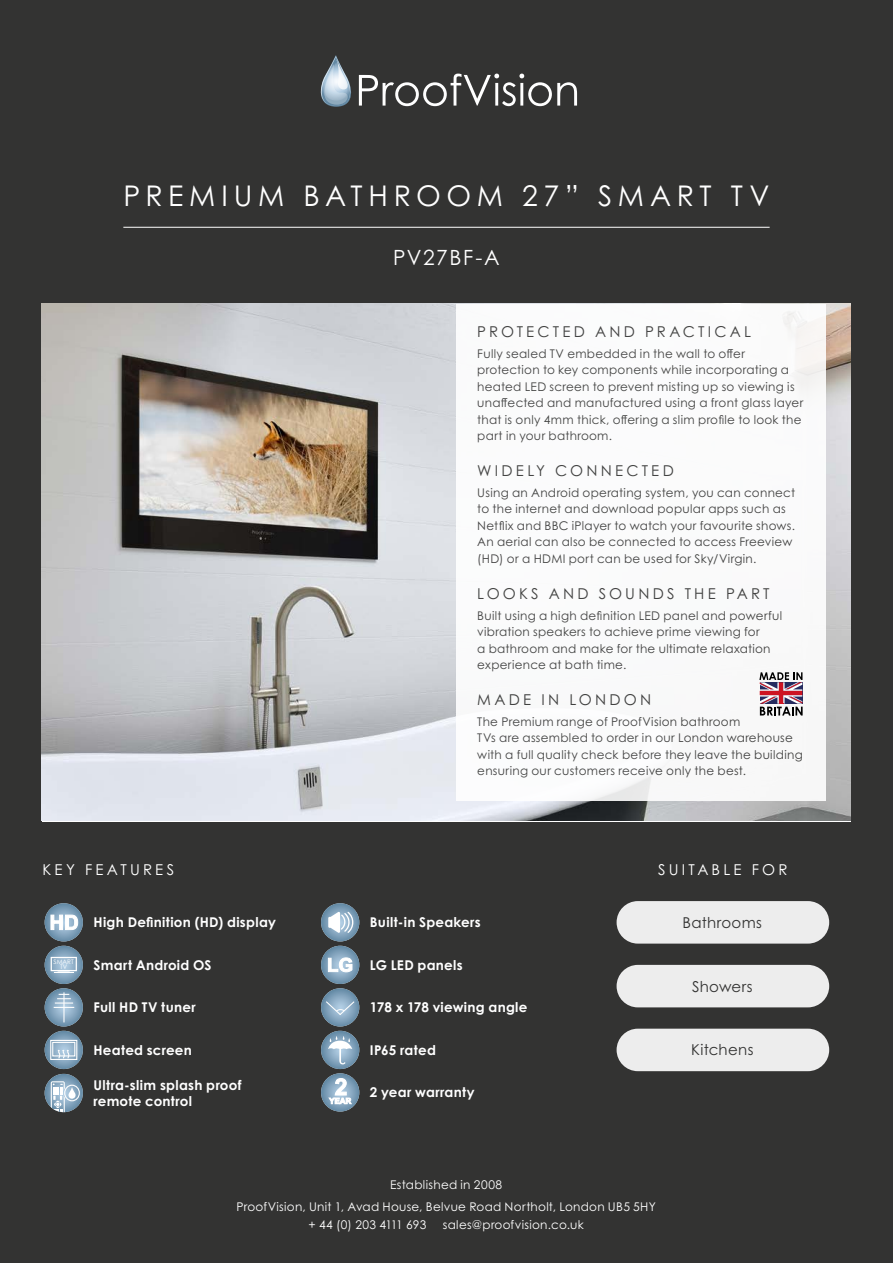
<style>
.page{position:relative;width:893px;height:1263px;background:#333332}
.page>*{position:absolute;margin:0;border:0;box-sizing:border-box;transform-origin:0 0}
.t1{font:28.5px "Century Gothic Pro";letter-spacing:.195em;color:#fff}
.t2{font:21px "Century Gothic Pro";letter-spacing:.075em;color:#fff}
.t3{font:15px "Century Gothic Pro";letter-spacing:.205em;color:#333332}
.t4{font:15px "Century Gothic Pro";letter-spacing:.02em;color:#333332}
.t5{font:15px "Century Gothic Pro";letter-spacing:.21em;color:#fff}
.t6{font:700 13.5px/16.5px "Century Gothic Pro";letter-spacing:.02em;color:#fff}
.t7{font:12px/16.5px "Century Gothic Pro";letter-spacing:.02em;color:#333332}
.t8{font:12px/22.2px "Century Gothic Pro";letter-spacing:.025em;color:#fff;text-align:center}
.t9{font:12px "Century Gothic Pro";letter-spacing:.005em;color:#fff}
.t10{font:6.3px/5.7px "Century Gothic";color:#fff;text-align:center}
</style>
<div class="page">
<svg style="left:320px;top:55px;width:257px;height:52px"></svg>
<hr style="left:123px;top:227px;width:647px;height:1px;background:#fff">
<div style="left:617px;top:1029px;width:212px;height:42px;background:#ededed;border-radius:21px"></div>
<div style="left:617px;top:965px;width:212px;height:42px;background:#ededed;border-radius:21px"></div>
<div style="left:617px;top:901px;width:212px;height:42px;background:#ededed;border-radius:21px"></div>
<img style="left:42px;top:303px;width:808px;height:518px">
<svg style="left:45px;top:903px;width:38px;height:38px"></svg>
<svg style="left:51px;top:915px;width:27px;height:15px"></svg>
<svg style="left:45px;top:946px;width:38px;height:38px"></svg>
<svg style="left:51px;top:957px;width:26px;height:16px"></svg>
<svg style="left:45px;top:988px;width:38px;height:38px"></svg>
<hr style="left:63px;top:992px;width:2px;height:30px;background:#fff">
<svg style="left:54px;top:994px;width:20px;height:14px"></svg>
<svg style="left:45px;top:1031px;width:38px;height:38px"></svg>
<div style="left:50px;top:1040px;width:27px;height:20px;border:1px solid #fff"></div>
<div style="left:52px;top:1042px;width:23px;height:14px;border:1px solid #fff"></div>
<svg style="left:57px;top:1049px;width:13px;height:10px"></svg>
<svg style="left:45px;top:1074px;width:38px;height:38px"></svg>
<div style="left:64px;top:1085px;width:16px;height:16px;border:1px solid #fff;border-radius:50%"></div>
<svg style="left:51px;top:1081px;width:25px;height:31px"></svg>
<svg style="left:321px;top:903px;width:38px;height:38px"></svg>
<svg style="left:328px;top:910px;width:26px;height:24px"></svg>
<svg style="left:321px;top:946px;width:38px;height:38px"></svg>
<svg style="left:328px;top:957px;width:24px;height:15px"></svg>
<svg style="left:321px;top:988px;width:38px;height:38px"></svg>
<svg style="left:325px;top:1000px;width:31px;height:16px"></svg>
<svg style="left:321px;top:1031px;width:38px;height:38px"></svg>
<svg style="left:328px;top:1036px;width:24px;height:28px"></svg>
<svg style="left:321px;top:1073px;width:38px;height:38px"></svg>
<svg style="left:329px;top:1078px;width:22px;height:26px"></svg>
<div style="left:456px;top:304px;width:370px;height:497px;background:#fff"></div>
<svg style="left:759px;top:672px;width:44px;height:43px"></svg>
<h1 class="t1" style="left:123px;top:179px;width:648px">PREMIUM BATHROOM 27” SMART TV</h1>
<h2 class="t2" style="left:393px;top:244px;width:108px">PV27BF-A</h2>
<p class="t3" style="left:477px;top:322px;width:275px">PROTECTED AND PRACTICAL</p>
<p class="t7" style="left:477px;top:345px;width:328px">Fully sealed TV embedded in the wall to offer protection to key components while incorporating a heated LED screen to prevent misting up so viewing is unaffected and manufactured using a front glass layer that is only 4mm thick, offering a slim profile to look the part in your bathroom.</p>
<p class="t3" style="left:477px;top:461px;width:198px">WIDELY CONNECTED</p>
<p class="t7" style="left:477px;top:484px;width:319px">Using an Android operating system, you can connect to the internet and download popular apps such as Netflix and BBC iPlayer to watch your favourite shows.<br>An aerial can also be connected to access Freeview (HD) or a HDMI port can be used for Sky/Virgin.</p>
<p class="t3" style="left:477px;top:584px;width:294px">LOOKS AND SOUNDS THE PART</p>
<p class="t7" style="left:477px;top:607px;width:307px">Built using a high definition LED panel and powerful vibration speakers to achieve prime viewing for<br>a bathroom and make for the ultimate relaxation experience at bath time.</p>
<p class="t3" style="left:477px;top:690px;width:175px">MADE IN LONDON</p>
<p class="t7" style="left:477px;top:713px;width:327px">The Premium range of ProofVision bathroom<br>TVs are assembled to order in our London warehouse with a full quality check before they leave the building ensuring our customers receive only the best.</p>
<p class="t5" style="left:43px;top:861px;width:133px">KEY FEATURES</p>
<p class="t5" style="left:658px;top:861px;width:131px">SUITABLE FOR</p>
<p class="t6" style="left:94px;top:914px;width:184px">High Definition (HD) display</p>
<p class="t10" style="left:54px;top:958px;width:22px">SMART<br>TV</p>
<p class="t6" style="left:94px;top:956px;width:120px">Smart Android OS</p>
<p class="t6" style="left:94px;top:999px;width:104px">Full HD TV tuner</p>
<p class="t6" style="left:94px;top:1041px;width:100px">Heated screen</p>
<p class="t6" style="left:94px;top:1076px;width:149px">Ultra-slim splash proof remote control</p>
<p class="t6" style="left:370px;top:914px;width:112px">Built-in Speakers</p>
<p class="t6" style="left:370px;top:956px;width:94px">LG LED panels</p>
<p class="t6" style="left:370px;top:999px;width:159px">178 x 178 viewing angle</p>
<p class="t6" style="left:370px;top:1041px;width:67px">IP65 rated</p>
<p class="t6" style="left:370px;top:1084px;width:106px">2 year warranty</p>
<p class="t4" style="left:683px;top:913px;width:81px">Bathrooms</p>
<p class="t4" style="left:692px;top:977px;width:62px">Showers</p>
<p class="t4" style="left:691px;top:1041px;width:64px">Kitchens</p>
<p class="t8" style="left:236px;top:1173px;width:421px">Established in 2008<br>ProofVision, Unit 1, Avad House, Belvue Road Northolt, London UB5 5HY</p>
<p class="t9" style="left:308px;top:1217px;width:119px">+ 44 (0) 203 4111 693</p>
<p class="t8" style="left:443px;top:1213px;width:142px">sales@proofvision.co.uk</p>
</div>
